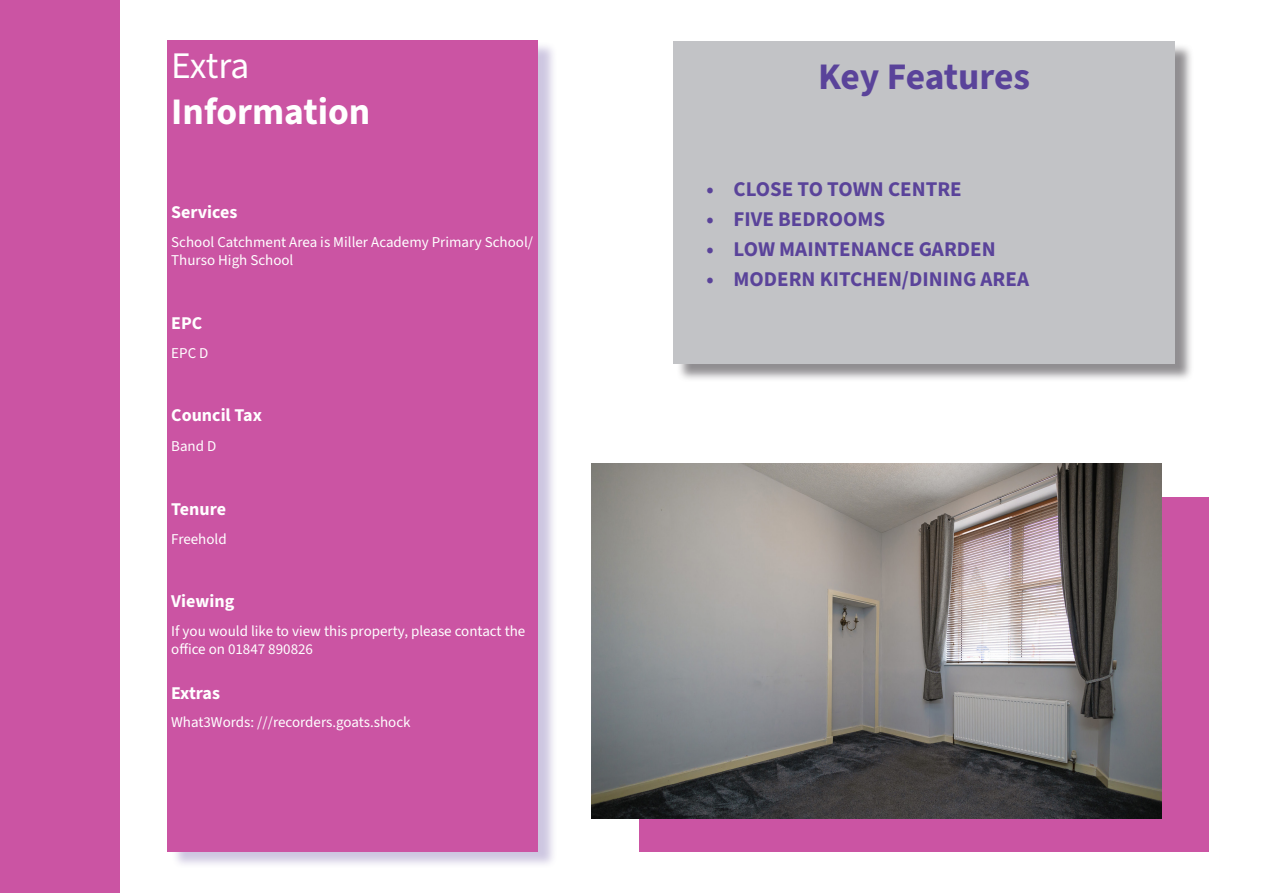
<style>
.page{position:relative;width:1263px;height:893px;background:#fff}
.page>*{position:absolute;margin:0;border:0;box-sizing:border-box;transform-origin:0 0}
.t1{font:700 37.5px "Source Sans 3";letter-spacing:-.01em;color:#5a439a}
.t2{font:700 37.5px "Source Sans 3";color:#fff}
.t3{font:37.5px "Source Sans 3";letter-spacing:-.025em;color:#fff}
.t4{font:700 21px "Source Sans 3";color:#5a439a}
.t5{font:700 18px "Source Sans 3";color:#fff}
.t6{font:15px/18px "Source Sans 3";color:#fff}
</style>
<div class="page">
<div style="left:0;top:0;width:119px;height:893px;background:#cb54a3"></div>
<div style="left:676px;top:43px;width:517px;height:339px;background:#6c696d;opacity:.75"></div>
<div style="left:674px;top:41px;width:501px;height:322px;background:#c2c3c6"></div>
<div style="left:639px;top:497px;width:570px;height:355px;background:#cb54a3"></div>
<img style="left:591px;top:463px;width:570px;height:355px">
<div style="left:171px;top:41px;width:386px;height:828px;background:#5a439a;opacity:.3"></div>
<div style="left:167px;top:41px;width:370px;height:811px;background:#cb54a3"></div>
<p class="t3" style="left:171px;top:43px;width:80px">Extra</p>
<p class="t2" style="left:171px;top:87px;width:201px">Information</p>
<p class="t5" style="left:171px;top:200px;width:68px">Services</p>
<p class="t6" style="left:171px;top:233px;width:363px">School Catchment Area is Miller Academy Primary School/<br>Thurso High School</p>
<p class="t5" style="left:171px;top:311px;width:33px">EPC</p>
<p class="t6" style="left:171px;top:344px;width:39px">EPC D</p>
<p class="t5" style="left:171px;top:404px;width:92px">Council Tax</p>
<p class="t6" style="left:171px;top:437px;width:47px">Band D</p>
<p class="t5" style="left:171px;top:497px;width:56px">Tenure</p>
<p class="t6" style="left:171px;top:530px;width:57px">Freehold</p>
<p class="t5" style="left:171px;top:589px;width:65px">Viewing</p>
<p class="t6" style="left:171px;top:622px;width:356px">If you would like to view this property, please contact the office on 01847 890826</p>
<p class="t5" style="left:171px;top:681px;width:50px">Extras</p>
<p class="t6" style="left:171px;top:713px;width:241px">What3Words: ///recorders.goats.shock</p>
<p class="t1" style="left:818px;top:52px;width:213px">Key Features</p>
<p class="t4" style="left:706px;top:176px;width:257px">• CLOSE TO TOWN CENTRE</p>
<p class="t4" style="left:706px;top:206px;width:180px">• FIVE BEDROOMS</p>
<p class="t4" style="left:706px;top:236px;width:291px">• LOW MAINTENANCE GARDEN</p>
<p class="t4" style="left:706px;top:266px;width:324px">• MODERN KITCHEN/DINING AREA</p>
</div>
